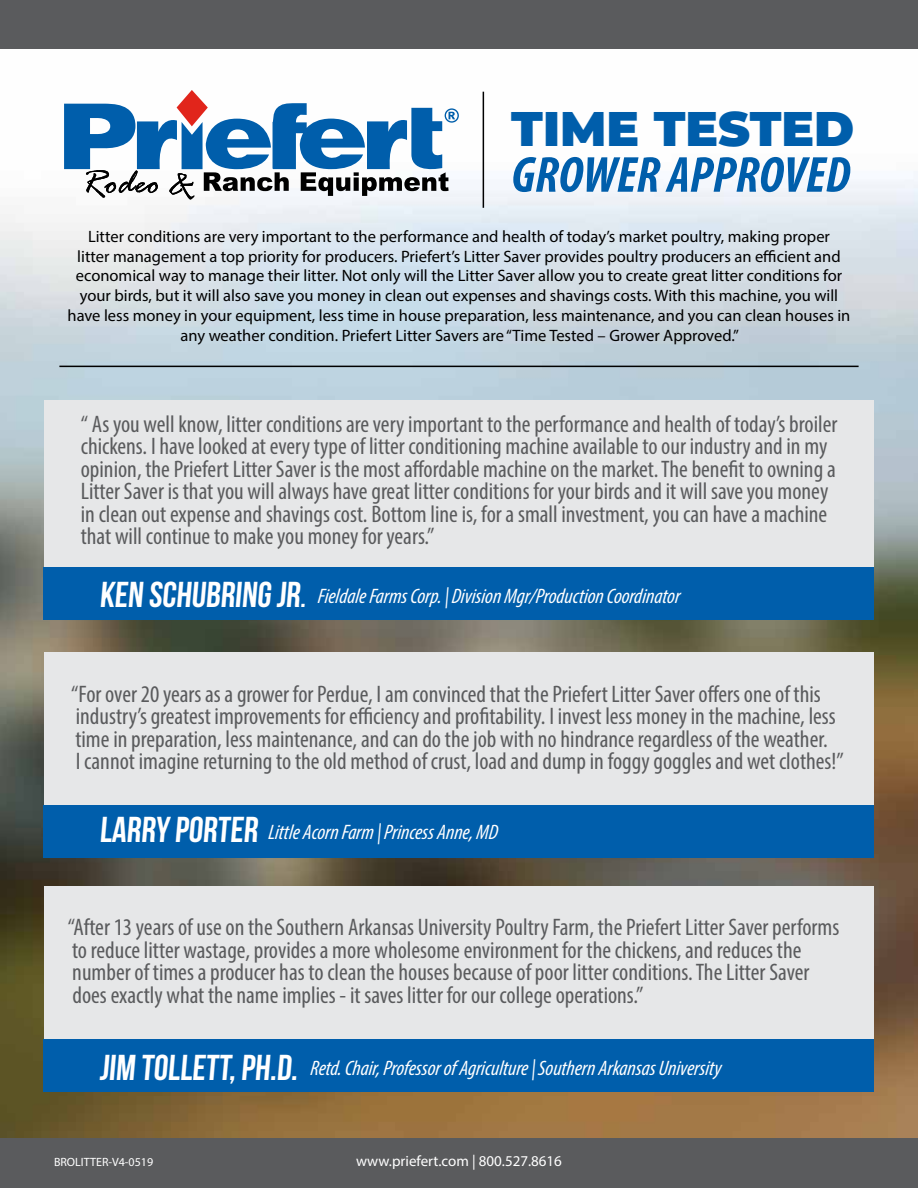
<style>
.page{position:relative;width:918px;height:1188px;background:#fff}
.page>*{position:absolute;margin:0;border:0;box-sizing:border-box;transform-origin:0 0}
.t1{font:italic 700 condensed 51px "Myriad Pro";color:#005eab}
.t2{font:900 48.6px "Montserrat";color:#005eab}
.t3{font:36px "Bebas Neue";color:#fff}
.t4{font:condensed 24px/22.5px "Myriad Pro";color:#5a5b5d}
.t5{font:italic condensed 21px "Myriad Pro";color:#fff}
.t6{font:16.5px/19.8px "Myriad Pro";color:#000;text-align:center}
.t7{font:15px "Myriad Pro";color:#fff}
.t8{font:12px "Myriad Pro";color:#fff}
.s1{font-size:30px}
.s2{font-family:"Bebas Neue";font-style:normal;font-stretch:normal;font-size:36px}
</style>
<div class="page">
<img style="left:0;top:91px;width:918px;height:1047px">
<div style="left:44px;top:652px;width:830px;height:205px;background:#e6e7e8"></div>
<div style="left:44px;top:400px;width:830px;height:219px;background:#e6e7e8"></div>
<div style="left:44px;top:806px;width:830px;height:52px;background:#005eab"></div>
<div style="left:44px;top:567px;width:830px;height:53px;background:#005eab"></div>
<div style="left:44px;top:886px;width:830px;height:205px;background:#e6e7e8"></div>
<div style="left:0;top:1138px;width:918px;height:50px;background:#5a5b5d"></div>
<div style="left:0;top:0;width:918px;height:49px;background:#5a5b5d"></div>
<svg style="left:64px;top:90px;width:395px;height:109px"></svg>
<hr style="left:59px;top:366px;width:800px;height:1px;background:#000">
<hr style="left:483px;top:92px;width:1px;height:116px;background:#000">
<div style="left:44px;top:1040px;width:830px;height:52px;background:#005eab"></div>
<h2 class="t2" style="left:511px;top:92px;width:345px">TIME TESTED</h2>
<h1 class="t1" style="left:511px;top:143px;width:340px">GROWER APPROVED</h1>
<p class="t6" style="left:68px;top:226px;width:784px">Litter conditions are very important to the performance and health of today’s market poultry, making proper<br>litter management a top priority for producers. Priefert’s Litter Saver provides poultry producers an efficient and economical way to manage their litter. Not only will the Litter Saver allow you to create great litter conditions for your birds, but it will also save you money in clean out expenses and shavings costs. With this machine, you will have less money in your equipment, less time in house preparation, less maintenance, and you can clean houses in any weather condition. Priefert Litter Savers are “Time Tested – Grower Approved.”</p>
<p class="t4" style="left:81px;top:412px;width:758px">“ As you well know, litter conditions are very important to the performance and health of today’s broiler chickens. I have looked at every type of litter conditioning machine available to our industry and in my opinion, the Priefert Litter Saver is the most affordable machine on the market. The benefit to owning a Litter Saver is that you will always have great litter conditions for your birds and it will save you money in clean out expense and shavings cost. Bottom line is, for a small investment, you can have a machine that will continue to make you money for years.”</p>
<h3 class="t3" style="left:99px;top:575px;width:211px">KEN SCHUBRING JR<span class="s1">.</span></h3>
<p class="t5" style="left:318px;top:583px;width:364px">Fieldale Farms Corp.|Division Mgr/Production Coordinator</p>
<p class="t4" style="left:71px;top:683px;width:774px">“For over 20 years as a grower for Perdue, I am convinced that the Priefert Litter Saver offers one of this industry’s greatest improvements for efficiency and profitability. I invest less money in the machine, less time in preparation, less maintenance, and can do the job with no hindrance regardless of the weather.<br>I cannot imagine returning to the old method of crust, load and dump in foggy goggles and wet clothes!”</p>
<h3 class="t3" style="left:99px;top:810px;width:163px">LARRY PORTER</h3>
<p class="t5" style="left:268px;top:819px;width:233px">Little Acorn Farm |Princess Anne, MD</p>
<p class="t4" style="left:68px;top:916px;width:773px">“After 13 years of use on the Southern Arkansas University Poultry Farm, the Priefert Litter Saver performs to reduce litter wastage, provides a more wholesome environment for the chickens, and reduces the number of times a producer has to clean the houses because of poor litter conditions. The Litter Saver does exactly what the name implies - it saves litter for our college operations.”</p>
<p class="t5" style="left:99px;top:1055px;width:623px"><span class="s2">JIM TOLLETT, PH.D.</span> Retd.Chair, Professor of Agriculture |Southern Arkansas University</p>
<p class="t8" style="left:54px;top:1155px;width:101px">BROLITTER-V4-0519</p>
<p class="t7" style="left:356px;top:1152px;width:207px">www.priefert.com | 800.527.8616</p>
</div>
